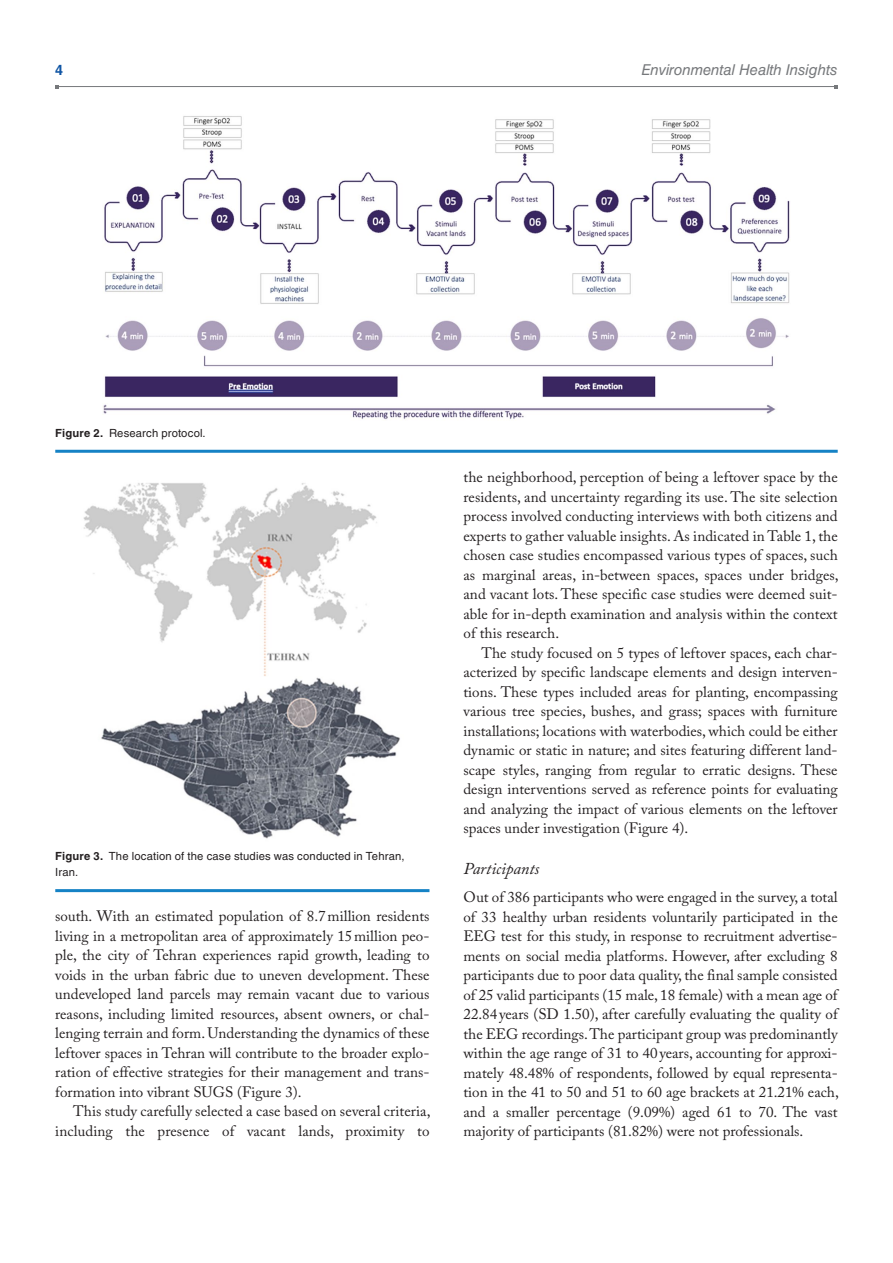
<style>
.page{position:relative;width:893px;height:1263px;background:#fff}
.page>*{position:absolute;margin:0;border:0;box-sizing:border-box;transform-origin:0 0}
.t1{font:italic 16.5px "Adobe Caslon Pro";color:#231f20}
.t2{font:15px/19.5px "Adobe Caslon Pro";letter-spacing:.005em;color:#231f20;text-align:justify}
.t3{font:italic 15px "Helvetica LT Std";letter-spacing:-.005em;color:#76787b}
.t4{font:700 14.25px "Helvetica LT Std";color:#1055a4}
.t5{font:11.25px/16.5px "Helvetica LT Std";letter-spacing:.015em;color:#231f20}
.s1{font-weight:700}
</style>
<div class="page">
<hr style="left:57px;top:86px;width:779px;height:1px;background:#76787b">
<hr style="left:55px;top:450px;width:783px;height:3px;background:#1582c5">
<img style="left:103px;top:116px;width:687px;height:304px">
<hr style="left:55px;top:889px;width:374px;height:3px;background:#1582c5">
<img style="left:83px;top:483px;width:317px;height:356px">
<p class="t4" style="left:55px;top:61px;width:9px">4</p>
<p class="t3" style="left:641px;top:61px;width:198px">Environmental Health Insights</p>
<p class="t5" style="left:55px;top:425px;width:152px"><span class="s1">Figure 2.</span> Research protocol.</p>
<p class="t5" style="left:55px;top:848px;width:351px"><span class="s1">Figure 3.</span> The location of the case studies was conducted in Tehran,<br>Iran.</p>
<p class="t2" style="left:55px;top:906px;width:376px">south. With an estimated population of 8.7million residents living in a metropolitan area of approximately 15million peo&shy;ple, the city of Tehran experiences rapid growth, leading to voids in the urban fabric due to uneven development. These undeveloped land parcels may remain vacant due to various reasons, including limited resources, absent owners, or chal&shy;lenging terrain and form. Understanding the dynamics of these leftover spaces in Tehran will contribute to the broader explo&shy;ration of effective strategies for their management and trans&shy;formation into vibrant SUGS (Figure 3).</p>
<p class="t2" style="left:55px;top:1101px;width:377px;text-align:right">This study carefully selected a case based on several criteria, including the presence of vacant lands, proximity to</p>
<p class="t2" style="left:463px;top:467px;width:377px">the neighborhood, perception of being a leftover space by the residents, and uncertainty regarding its use. The site selection process involved conducting interviews with both citizens and experts to gather valuable insights. As indicated in Table 1, the chosen case studies encompassed various types of spaces, such as marginal areas, in-between spaces, spaces under bridges, and vacant lots. These specific case studies were deemed suit&shy;able for in-depth examination and analysis within the context of this research.</p>
<p class="t2" style="left:463px;top:643px;width:376px;text-indent:18px">The study focused on 5 types of leftover spaces, each char&shy;acterized by specific landscape elements and design interven&shy;tions. These types included areas for planting, encompassing various tree species, bushes, and grass; spaces with furniture installations; locations with waterbodies, which could be either dynamic or static in nature; and sites featuring different land&shy;scape styles, ranging from regular to erratic designs. These design interventions served as reference points for evaluating and analyzing the impact of various elements on the leftover spaces under investigation (Figure 4).</p>
<p class="t1" style="left:463px;top:858px;width:77px">Participants</p>
<p class="t2" style="left:463px;top:887px;width:377px">Out of 386 participants who were engaged in the survey, a total of 33 healthy urban residents voluntarily participated in the EEG test for this study, in response to recruitment advertise&shy;ments on social media platforms. However, after excluding 8 participants due to poor data quality, the final sample consisted of 25 valid participants (15 male, 18 female) with a mean age of 22.84years (SD 1.50), after carefully evaluating the quality of the EEG recordings. The participant group was predominantly within the age range of 31 to 40years, accounting for approxi&shy;mately 48.48% of respondents, followed by equal representa&shy;tion in the 41 to 50 and 51 to 60 age brackets at 21.21% each, and a smaller percentage (9.09%) aged 61 to 70. The vast majority of participants (81.82%) were not professionals.</p>
</div>
